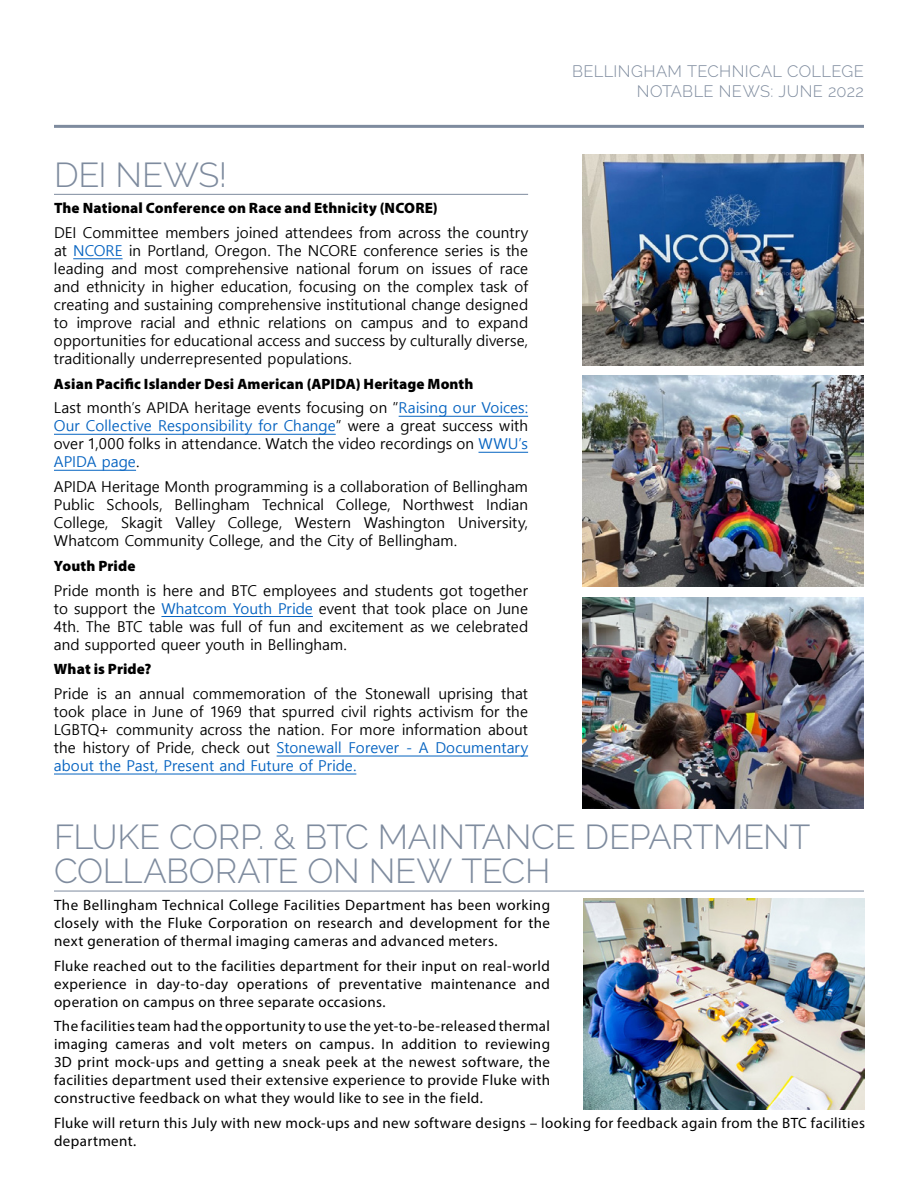
<style>
.page{position:relative;width:918px;height:1188px;background:#fff}
.page>*{position:absolute;margin:0;border:0;box-sizing:border-box;transform-origin:0 0}
.t1{font:300 34.5px/34.5px "Raleway";letter-spacing:-.015em;color:#7e8b9e}
.t2{font:300 16.5px/19.8px "Raleway";letter-spacing:.02em;color:#7e8b9e;text-align:right}
.t3{font:15px/18px "Malgun Gothic";letter-spacing:.005em;color:#000;text-align:justify}
.t4{font:15px/18px "Myriad Pro";letter-spacing:.025em;color:#000;text-align:justify}
.t5{font:900 15px "Myriad Pro";letter-spacing:.005em;color:#000}
.s1{color:#0563c1}
</style>
<div class="page">
<hr style="left:54px;top:125px;width:810px;height:3px;background:#7e8b9e">
<hr style="left:73px;top:258px;width:50px;height:1px;background:#0563c1">
<hr style="left:399px;top:416px;width:129px;height:1px;background:#0563c1">
<hr style="left:54px;top:434px;width:282px;height:1px;background:#0563c1">
<hr style="left:479px;top:452px;width:49px;height:1px;background:#0563c1">
<hr style="left:54px;top:470px;width:82px;height:1px;background:#0563c1">
<hr style="left:161px;top:616px;width:152px;height:1px;background:#0563c1">
<hr style="left:277px;top:756px;width:251px;height:1px;background:#0563c1">
<hr style="left:54px;top:774px;width:302px;height:1px;background:#0563c1">
<hr style="left:54px;top:194px;width:474px;height:1px;background:#7e8b9e">
<img style="left:583px;top:154px;width:281px;height:211px">
<img style="left:583px;top:597px;width:281px;height:211px">
<img style="left:583px;top:376px;width:281px;height:211px">
<hr style="left:54px;top:891px;width:810px;height:1px;background:#7e8b9e">
<img style="left:584px;top:898px;width:281px;height:211px">
<h1 class="t1" style="left:54px;top:157px;width:175px">DEI NEWS!</h1>
<p class="t5" style="left:54px;top:198px;width:385px">The National Conference on Race and Ethnicity (NCORE)</p>
<p class="t3" style="left:54px;top:224px;width:476px">DEI Committee members joined attendees from across the country at <span class="s1">NCORE</span> in Portland, Oregon. The NCORE conference series is the leading and most comprehensive national forum on issues of race and ethnicity in higher education, focusing on the complex task of creating and sustaining comprehensive institutional change designed to improve racial and ethnic relations on campus and to expand opportunities for educational access and success by culturally diverse, traditionally underrepresented populations.</p>
<p class="t5" style="left:54px;top:374px;width:421px">Asian Pacific Islander Desi American (APIDA) Heritage Month</p>
<p class="t3" style="left:54px;top:399px;width:476px">Last month’s APIDA heritage events focusing on “<span class="s1">Raising our Voices:<br>Our Collective Responsibility for Change</span>” were a great success with over 1,000 folks in attendance. Watch the video recordings on <span class="s1">WWU’s APIDA page</span>.</p>
<p class="t3" style="left:54px;top:478px;width:476px">APIDA Heritage Month programming is a collaboration of Bellingham Public Schools, Bellingham Technical College, Northwest Indian College, Skagit Valley College, Western Washington University, Whatcom Community College, and the City of Bellingham.</p>
<p class="t5" style="left:54px;top:556px;width:83px">Youth Pride</p>
<p class="t3" style="left:54px;top:581px;width:476px">Pride month is here and BTC employees and students got together to support the <span class="s1">Whatcom Youth Pride</span> event that took place on June 4th. The BTC table was full of fun and excitement as we celebrated and supported queer youth in Bellingham.</p>
<p class="t5" style="left:54px;top:659px;width:99px">What is Pride?</p>
<p class="t3" style="left:54px;top:685px;width:476px">Pride is an annual commemoration of the Stonewall uprising that took place in June of 1969 that spurred civil rights activism for the LGBTQ+ community across the nation. For more information about the history of Pride, check out <span class="s1">Stonewall Forever - A Documentary about the Past, Present and Future of Pride.</span></p>
<p class="t2" style="left:572px;top:61px;width:293px">BELLINGHAM TECHNICAL COLLEGE<br>NOTABLE NEWS: JUNE 2022</p>
<h1 class="t1" style="left:54px;top:819px;width:758px">FLUKE CORP. &amp; BTC MAINTANCE DEPARTMENT<br>COLLABORATE ON NEW TECH</h1>
<p class="t4" style="left:54px;top:896px;width:498px">The Bellingham Technical College Facilities Department has been working closely with the Fluke Corporation on research and development for the next generation of thermal imaging cameras and advanced meters.</p>
<p class="t4" style="left:54px;top:956px;width:498px">Fluke reached out to the facilities department for their input on real-world experience in day-to-day operations of preventative maintenance and operation on campus on three separate occasions.</p>
<p class="t4" style="left:54px;top:1017px;width:498px">The facilities team had the opportunity to use the yet-to-be-released thermal imaging cameras and volt meters on campus. In addition to reviewing 3D print mock-ups and getting a sneak peek at the newest software, the facilities department used their extensive experience to provide Fluke with constructive feedback on what they would like to see in the field.</p>
<p class="t4" style="left:54px;top:1114px;width:812px">Fluke will return this July with new mock-ups and new software designs – looking for feedback again from the BTC facilities department.</p>
</div>
